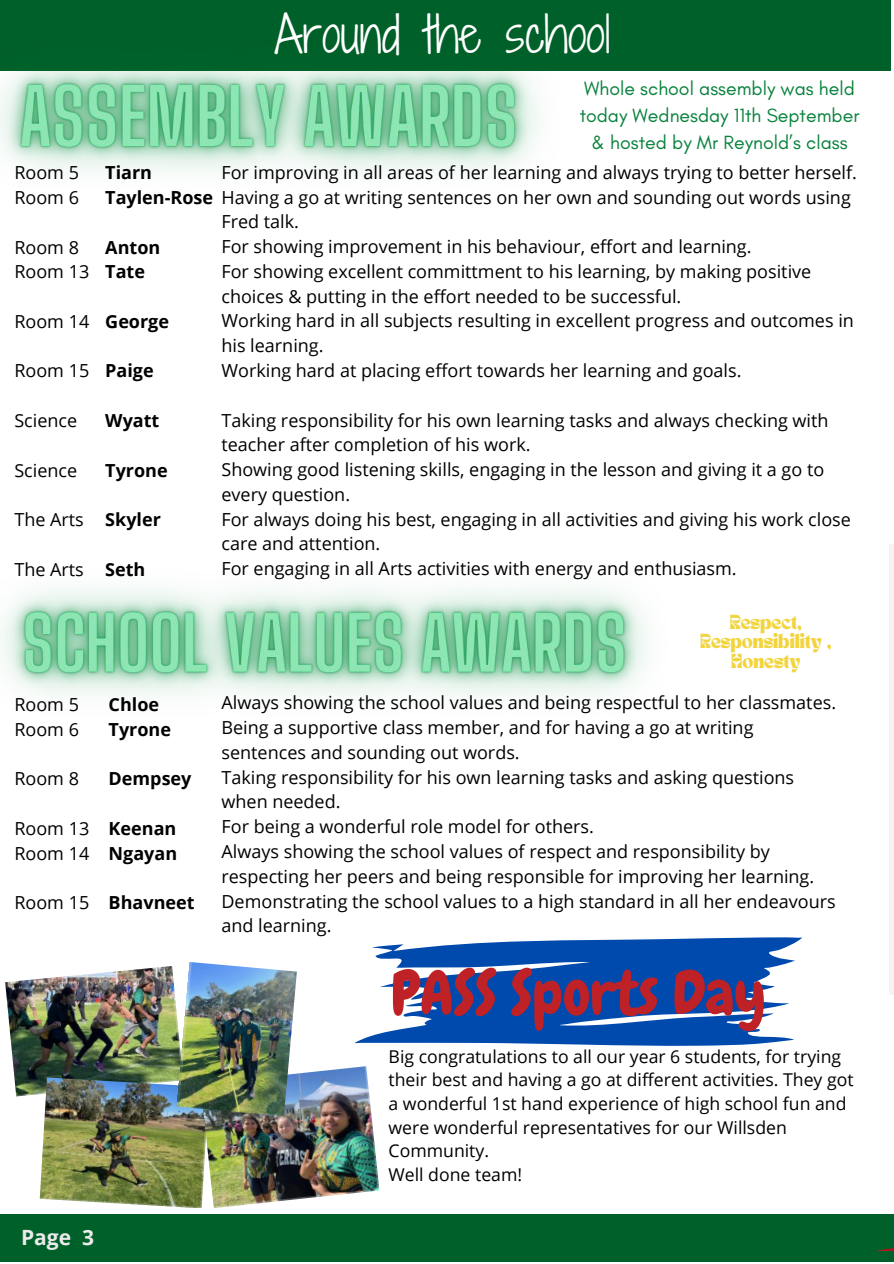
<style>
.page{position:relative;width:894px;height:1264px;background:#fff}
.page>*{position:absolute;margin:0;border:0;box-sizing:border-box;transform-origin:0 0}
.t1{font:60.6px "Chewy";color:#be2126}
.t2{font:48px "Shadows Into Light Two";color:#fff}
.t3{font:700 21px "Open Sans";color:#ebebeb}
.t4{font:19.5px/27px "Glacial Indifference";color:#08823c;text-align:center}
.t5{font:18px/24.8px "Open Sans";color:#000}
.t6{font:700 18px/24.8px "Open Sans";color:#000}
.t7{font:17.7px/23.7px "Open Sans";color:#000}
.t8{font:14.25px/19.5px "TANNIMBUS";color:#f2d43d;text-align:center}
</style>
<div class="page">
<div style="left:0;top:1214px;width:893px;height:47px;background:#006029"></div>
<div style="left:0;top:0;width:890px;height:70px;background:#006029"></div>
<img style="left:5px;top:966px;width:171px;height:130px">
<img style="left:40px;top:1077px;width:160px;height:131px">
<img style="left:200px;top:1066px;width:179px;height:142px">
<img style="left:176px;top:962px;width:121px;height:154px">
<img style="left:0;top:70px;width:622px;height:102px">
<img style="left:1px;top:588px;width:646px;height:108px">
<svg style="left:355px;top:937px;width:447px;height:109px;fill:#004aad"></svg>
<p class="t5" style="left:14px;top:160px;width:66px">Room 5<br>Room 6</p>
<p class="t5" style="left:14px;top:234px;width:76px">Room 8<br>Room 13</p>
<p class="t5" style="left:14px;top:308px;width:76px">Room 14</p>
<p class="t5" style="left:14px;top:358px;width:76px">Room 15</p>
<p class="t5" style="left:14px;top:407px;width:64px">Science</p>
<p class="t5" style="left:14px;top:457px;width:64px">Science</p>
<p class="t5" style="left:14px;top:506px;width:71px">The Arts</p>
<p class="t5" style="left:14px;top:556px;width:71px">The Arts</p>
<p class="t5" style="left:14px;top:691px;width:66px">Room 5<br>Room 6</p>
<p class="t5" style="left:14px;top:766px;width:66px">Room 8</p>
<p class="t5" style="left:14px;top:815px;width:76px">Room 13<br>Room 14</p>
<p class="t5" style="left:14px;top:889px;width:76px">Room 15</p>
<h2 class="t2" style="left:274px;top:-1px;width:337px">Around the school</h2>
<p class="t6" style="left:105px;top:160px;width:109px">Tiarn<br>Taylen-Rose</p>
<p class="t6" style="left:105px;top:234px;width:57px">Anton<br>Tate</p>
<p class="t6" style="left:105px;top:308px;width:65px">George</p>
<p class="t6" style="left:105px;top:358px;width:50px">Paige</p>
<p class="t6" style="left:105px;top:407px;width:56px">Wyatt</p>
<p class="t6" style="left:105px;top:457px;width:64px">Tyrone</p>
<p class="t6" style="left:105px;top:506px;width:57px">Skyler</p>
<p class="t6" style="left:105px;top:556px;width:42px">Seth</p>
<p class="t4" style="left:579px;top:74px;width:281px">Whole school assembly was held today Wednesday 11th September &amp; hosted by Mr Reynold’s class</p>
<p class="t5" style="left:221px;top:159px;width:637px">For improving in all areas of her learning and always trying to better herself.<br>Having a go at writing sentences on her own and sounding out words using Fred talk.<br>For showing improvement in his behaviour, effort and learning.<br>For showing excellent committment to his learning, by making positive choices &amp; putting in the effort needed to be successful.<br>Working hard in all subjects resulting in excellent progress and outcomes in his learning.<br>Working hard at placing effort towards her learning and goals.</p>
<p class="t5" style="left:221px;top:407px;width:630px">Taking responsibility for his own learning tasks and always checking with teacher after completion of his work.<br>Showing good listening skills, engaging in the lesson and giving it a go to every question.<br>For always doing his best, engaging in all activities and giving his work close care and attention.<br>For engaging in all Arts activities with energy and enthusiasm.</p>
<p class="t6" style="left:109px;top:691px;width:64px">Chloe<br>Tyrone</p>
<p class="t6" style="left:109px;top:766px;width:84px">Dempsey</p>
<p class="t6" style="left:109px;top:815px;width:70px">Keenan<br>Ngayan</p>
<p class="t6" style="left:109px;top:889px;width:87px">Bhavneet</p>
<p class="t8" style="left:700px;top:613px;width:133px">Respect,<br>Responsibility ,<br>Honesty</p>
<p class="t5" style="left:221px;top:690px;width:616px">Always showing the school values and being respectful to her classmates.<br>Being a supportive class member, and for having a go at writing sentences and sounding out words.<br>Taking responsibility for his own learning tasks and asking questions when needed.<br>For being a wonderful role model for others.<br>Always showing the school values of respect and responsibility by respecting her peers and being responsible for improving her learning.<br>Demonstrating the school values to a high standard in all her endeavours and learning.</p>
<h1 class="t1" style="left:391px;top:954px;width:376px">PASS Sports Day</h1>
<p class="t7" style="left:388px;top:1044px;width:466px">Big congratulations to all our year 6 students, for trying their best and having a go at different activities. They got a wonderful 1st hand experience of high school fun and were wonderful representatives for our Willsden Community.<br>Well done team!</p>
<p class="t3" style="left:21px;top:1222px;width:74px">Page 3</p>
</div>
